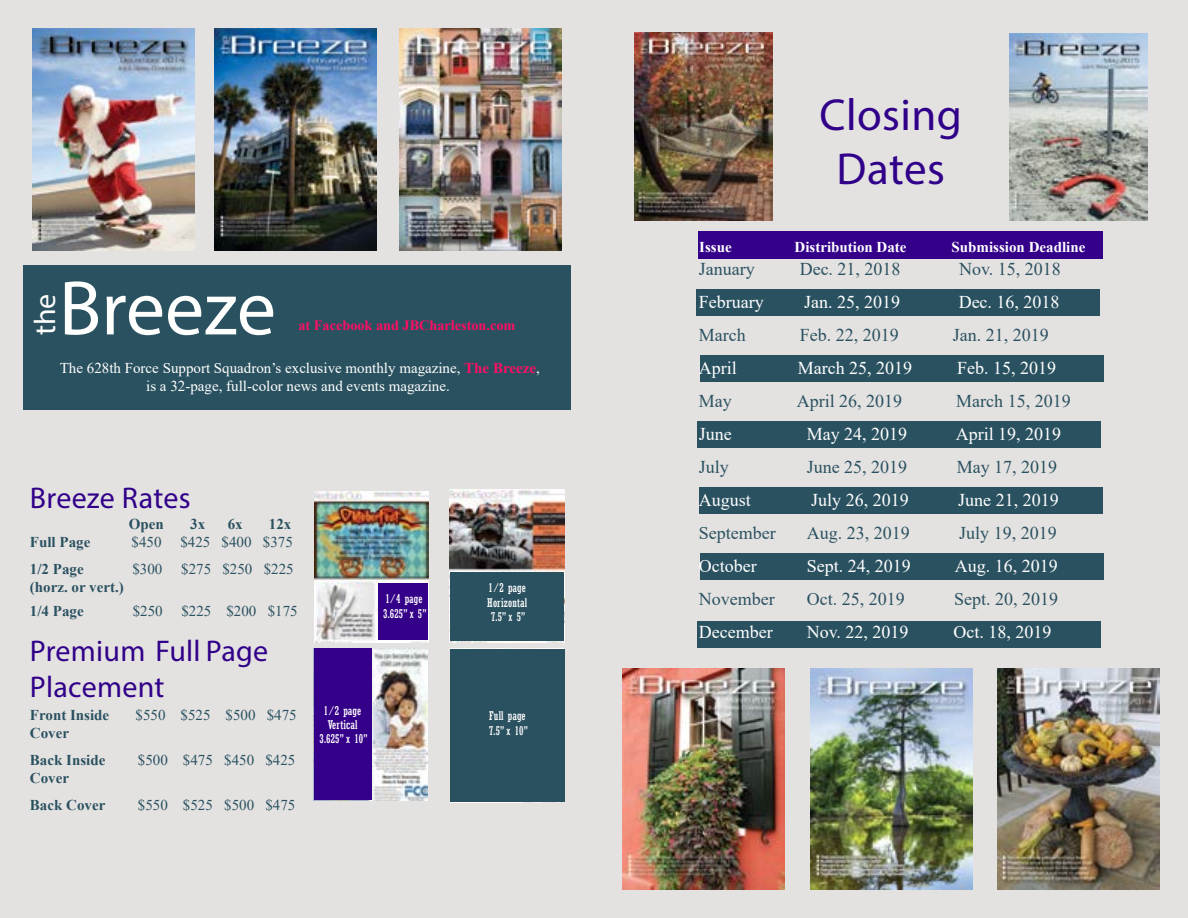
<style>
.page{position:relative;width:1188px;height:918px;background:#e4e2e1}
.page>*{position:absolute;margin:0;border:0;box-sizing:border-box;transform-origin:0 0}
.t1{font:78px "Myriad Pro";color:#fffffe}
.t2{font:45px/54px "Myriad Pro";letter-spacing:.01em;color:#310089;text-align:center}
.t3{font:30px/36px "Myriad Pro";letter-spacing:.01em;color:#310089}
.t4{font:30px "Myriad Pro";color:#fffffe}
.t5{font:18px "Times New Roman";color:#fff}
.t6{font:18px "Times New Roman";color:#2a5160}
.t7{font:15px/18px "Times New Roman";color:#fffffe;text-align:center}
.t8{font:15px "Times New Roman";color:#2a5160}
.t9{font:700 15px/27px "Times New Roman";color:#2a5160}
.t10{font:700 15px "Times New Roman";color:#fff}
.t11{font:700 14.25px "Times New Roman";color:#ff0e65}
.t12{font:condensed 12px/14.4px "Rockwell";letter-spacing:.01em;color:#fffffe}
.s1{font-weight:700;color:#ff0e65}
</style>
<div class="page">
<img style="left:997px;top:668px;width:162px;height:222px">
<img style="left:32px;top:29px;width:162px;height:221px">
<div style="left:23px;top:265px;width:548px;height:145px;background:#2a5160"></div>
<img style="left:214px;top:29px;width:162px;height:221px">
<img style="left:623px;top:668px;width:162px;height:222px">
<img style="left:810px;top:668px;width:162px;height:222px">
<img style="left:400px;top:29px;width:162px;height:221px">
<div style="left:696px;top:289px;width:403px;height:27px;background:#2a5160"></div>
<div style="left:700px;top:355px;width:403px;height:27px;background:#2a5160"></div>
<div style="left:697px;top:421px;width:403px;height:27px;background:#2a5160"></div>
<div style="left:699px;top:487px;width:403px;height:27px;background:#2a5160"></div>
<div style="left:700px;top:553px;width:403px;height:27px;background:#2a5160"></div>
<div style="left:697px;top:621px;width:403px;height:27px;background:#2a5160"></div>
<div style="left:698px;top:231px;width:405px;height:28px;background:#34008a"></div>
<img style="left:313px;top:649px;width:115px;height:152px">
<img style="left:450px;top:490px;width:114px;height:152px">
<img style="left:314px;top:492px;width:114px;height:150px">
<div style="left:378px;top:584px;width:49px;height:56px;background:#34008a"></div>
<div style="left:314px;top:649px;width:57px;height:151px;background:#34008a"></div>
<div style="left:450px;top:572px;width:114px;height:68px;background:#2a5160"></div>
<div style="left:451px;top:649px;width:114px;height:153px;background:#2a5160"></div>
<img style="left:635px;top:33px;width:137px;height:187px">
<img style="left:1010px;top:33px;width:137px;height:188px">
<h1 class="t1" style="left:59px;top:260px;width:219px">Breeze</h1>
<h3 class="t4" style="left:27px;top:335px;width:43px;rotate:-90deg">the</h3>
<p class="t11" style="left:298px;top:315px;width:218px">at Facebook and JBCharleston.com</p>
<p class="t7" style="left:60px;top:359px;width:482px">The 628th Force Support Squadron’s exclusive monthly magazine, <span class="s1">The Breeze</span>, is a 32-page, full-color news and events magazine.</p>
<h3 class="t3" style="left:30px;top:480px;width:162px">Breeze Rates</h3>
<p class="t9" style="left:129px;top:510px;width:37px">Open</p>
<p class="t9" style="left:190px;top:510px;width:16px">3x</p>
<p class="t9" style="left:228px;top:510px;width:16px">6x</p>
<p class="t9" style="left:269px;top:510px;width:24px">12x</p>
<p class="t9" style="left:30px;top:528px;width:62px">Full Page</p>
<p class="t8" style="left:132px;top:531px;width:31px">$450</p>
<p class="t8" style="left:180px;top:531px;width:114px">$425 $400 $375</p>
<p class="t9" style="left:30px;top:555px;width:55px">1/2 Page</p>
<p class="t8" style="left:132px;top:558px;width:31px">$300</p>
<p class="t8" style="left:181px;top:558px;width:114px">$275 $250 $225</p>
<p class="t9" style="left:30px;top:574px;width:95px;line-height:24px">(horz. or vert.)<br>1/4 Page</p>
<p class="t8" style="left:133px;top:600px;width:31px">$250</p>
<p class="t8" style="left:181px;top:600px;width:118px">$225 $200 $175</p>
<h3 class="t3" style="left:30px;top:633px;width:240px">Premium Full Page<br>Placement</h3>
<p class="t9" style="left:30px;top:701px;width:81px">Front Inside</p>
<p class="t8" style="left:136px;top:704px;width:163px">$550 $525 $500 $475</p>
<p class="t9" style="left:30px;top:719px;width:77px">Cover<br>Back Inside</p>
<p class="t8" style="left:138px;top:749px;width:159px">$500 $475 $450 $425</p>
<p class="t9" style="left:30px;top:764px;width:77px">Cover<br>Back Cover</p>
<p class="t8" style="left:138px;top:794px;width:159px">$550 $525 $500 $475</p>
<p class="t12" style="left:383px;top:592px;width:45px">1/4 page<br>3.625” x 5”</p>
<p class="t12" style="left:320px;top:703px;width:49px;text-align:center">1/2 page<br>Vertical<br>3.625” x 10”</p>
<p class="t12" style="left:487px;top:581px;width:41px;text-align:center">1/2 page<br>Horizontal<br>7.5” x 5”</p>
<p class="t12" style="left:489px;top:709px;width:40px">Full page<br>7.5” x 10”</p>
<h2 class="t2" style="left:820px;top:87px;width:144px">Closing<br>Dates</h2>
<p class="t10" style="left:699px;top:236px;width:34px">Issue</p>
<p class="t10" style="left:795px;top:236px;width:114px">Distribution Date</p>
<p class="t10" style="left:952px;top:236px;width:135px">Submission Deadline</p>
<p class="t6" style="left:699px;top:256px;width:57px">January</p>
<p class="t6" style="left:800px;top:256px;width:102px">Dec. 21, 2018</p>
<p class="t6" style="left:959px;top:256px;width:103px">Nov. 15, 2018</p>
<p class="t5" style="left:699px;top:289px;width:66px">February</p>
<p class="t5" style="left:804px;top:289px;width:97px">Jan. 25, 2019</p>
<p class="t5" style="left:959px;top:289px;width:102px">Dec. 16, 2018</p>
<p class="t6" style="left:699px;top:322px;width:48px">March</p>
<p class="t6" style="left:800px;top:322px;width:100px">Feb. 22, 2019</p>
<p class="t6" style="left:953px;top:322px;width:97px">Jan. 21, 2019</p>
<p class="t5" style="left:699px;top:355px;width:39px">April</p>
<p class="t5" style="left:798px;top:355px;width:116px">March 25, 2019</p>
<p class="t5" style="left:957px;top:355px;width:100px">Feb. 15, 2019</p>
<p class="t6" style="left:699px;top:388px;width:34px">May</p>
<p class="t6" style="left:797px;top:388px;width:107px">April 26, 2019</p>
<p class="t6" style="left:956px;top:388px;width:116px">March 15, 2019</p>
<p class="t5" style="left:699px;top:421px;width:34px">June</p>
<p class="t5" style="left:807px;top:421px;width:102px">May 24, 2019</p>
<p class="t5" style="left:956px;top:421px;width:107px">April 19, 2019</p>
<p class="t6" style="left:699px;top:454px;width:32px">July</p>
<p class="t6" style="left:807px;top:454px;width:102px">June 25, 2019</p>
<p class="t6" style="left:957px;top:454px;width:102px">May 17, 2019</p>
<p class="t5" style="left:699px;top:487px;width:54px">August</p>
<p class="t5" style="left:811px;top:487px;width:99px">July 26, 2019</p>
<p class="t5" style="left:958px;top:487px;width:102px">June 21, 2019</p>
<p class="t6" style="left:699px;top:520px;width:78px">September</p>
<p class="t6" style="left:807px;top:520px;width:104px">Aug. 23, 2019</p>
<p class="t6" style="left:959px;top:520px;width:99px">July 19, 2019</p>
<p class="t5" style="left:699px;top:553px;width:59px">October</p>
<p class="t5" style="left:807px;top:553px;width:106px">Sept. 24, 2019</p>
<p class="t5" style="left:955px;top:553px;width:104px">Aug. 16, 2019</p>
<p class="t6" style="left:699px;top:586px;width:77px">November</p>
<p class="t6" style="left:807px;top:586px;width:99px">Oct. 25, 2019</p>
<p class="t6" style="left:954px;top:586px;width:106px">Sept. 20, 2019</p>
<p class="t5" style="left:699px;top:619px;width:75px">December</p>
<p class="t5" style="left:807px;top:619px;width:103px">Nov. 22, 2019</p>
<p class="t5" style="left:954px;top:619px;width:99px">Oct. 18, 2019</p>
</div>
